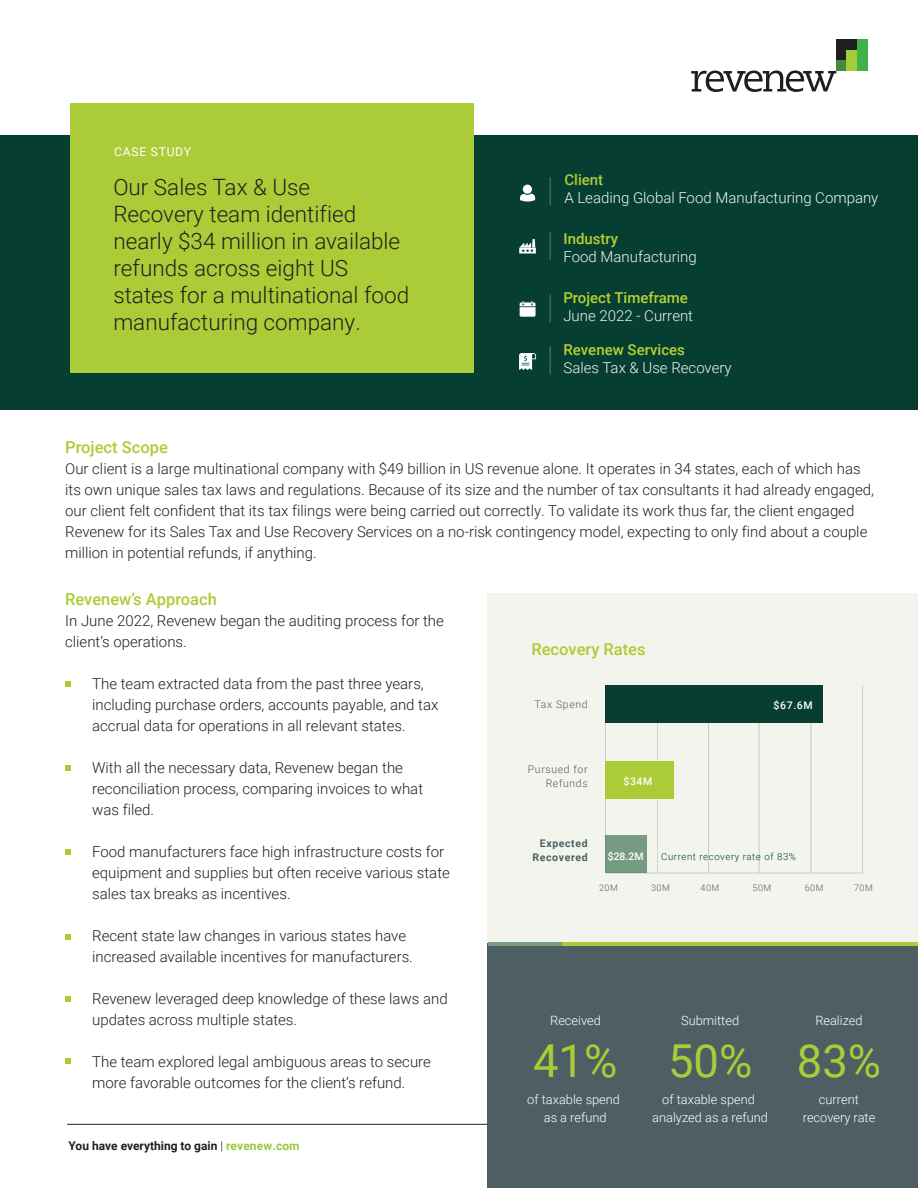
<style>
.page{position:relative;width:918px;height:1188px;background:#fff}
.page>*{position:absolute;margin:0;border:0;box-sizing:border-box;transform-origin:0 0}
.t1{font:45.45px "Roboto";color:#accc37}
.t2{font:300 22.5px/27px "Roboto";color:#231f20}
.t3{font:500 16.5px "Roboto";color:#accc37}
.t4{font:300 15px/21px "Roboto";color:#231f20}
.t5{font:300 15px "Roboto";color:#f2f3f4}
.t6{font:500 15px "Roboto";color:#b7d133}
.t7{font:500 15px "Roboto";color:#accc37}
.t8{font:300 12.75px/18px "Roboto";color:#fff;text-align:center}
.t9{font:12.15px "Roboto";letter-spacing:.06em;color:#fff}
.t10{font:700 12px "Roboto";color:#231f20}
.t11{font:300 10.5px/14.1px "Roboto";letter-spacing:.06em;color:#4e5f64;text-align:right}
.t12{font:700 10.5px/14.1px "Roboto";letter-spacing:.06em;color:#4e5f64;text-align:right}
.t13{font:500 10.5px "Roboto";letter-spacing:.06em;color:#fff}
.t14{font:300 9.6px "Roboto";letter-spacing:.06em;color:#063e31}
.t15{font:300 9px "Roboto";letter-spacing:.06em;color:#4e5f64}
.s1{font-family:"Times New Roman";font-weight:400}
.s2{font-weight:300}
.s3{color:#98c93c}
</style>
<div class="page">
<hr style="left:67px;top:1124px;width:448px;height:1px;background:#231f20">
<div style="left:488px;top:593px;width:430px;height:396px;background:#f4f4ee"></div>
<div style="left:488px;top:944px;width:430px;height:244px;background:#4e5f64"></div>
<div style="left:0;top:135px;width:918px;height:275px;background:#063e31"></div>
<div style="left:70px;top:104px;width:404px;height:269px;background:#accc37"></div>
<svg style="left:691px;top:70px;width:145px;height:22px"></svg>
<div style="left:836px;top:40px;width:31px;height:31px;background:#1c1e20"></div>
<div style="left:836px;top:61px;width:11px;height:10px;background:#48893f"></div>
<div style="left:847px;top:50px;width:10px;height:21px;background:#a2cc39"></div>
<div style="left:857px;top:40px;width:10px;height:31px;background:#40b249"></div>
<div style="left:523px;top:185px;width:9px;height:9px;background:#fff;border-radius:50%"></div>
<svg style="left:520px;top:193px;width:15px;height:9px"></svg>
<svg style="left:519px;top:239px;width:17px;height:14px"></svg>
<svg style="left:550px;top:177px;width:1px;height:28px"></svg>
<svg style="left:550px;top:232px;width:1px;height:28px"></svg>
<svg style="left:550px;top:294px;width:1px;height:28px"></svg>
<svg style="left:550px;top:346px;width:1px;height:28px"></svg>
<svg style="left:519px;top:353px;width:17px;height:17px"></svg>
<svg style="left:520px;top:301px;width:16px;height:16px"></svg>
<svg style="left:65px;top:765px;width:6px;height:5px"></svg>
<svg style="left:65px;top:681px;width:6px;height:6px"></svg>
<svg style="left:65px;top:850px;width:6px;height:5px"></svg>
<svg style="left:65px;top:934px;width:6px;height:6px"></svg>
<svg style="left:65px;top:1058px;width:6px;height:6px"></svg>
<div style="left:606px;top:835px;width:41px;height:38px;background:#759c81"></div>
<hr style="left:605px;top:873px;width:258px;height:1px;background:#4e5f64">
<hr style="left:708px;top:685px;width:1px;height:188px;background:#4e5f64">
<hr style="left:811px;top:685px;width:1px;height:188px;background:#4e5f64">
<hr style="left:862px;top:685px;width:1px;height:188px;background:#4e5f64">
<hr style="left:759px;top:685px;width:1px;height:188px;background:#4e5f64">
<hr style="left:657px;top:685px;width:1px;height:188px;background:#4e5f64">
<hr style="left:605px;top:685px;width:1px;height:188px;background:#4e5f64">
<div style="left:606px;top:686px;width:217px;height:37px;background:#063e31"></div>
<div style="left:605px;top:761px;width:69px;height:37px;background:#accc37"></div>
<hr style="left:488px;top:942px;width:220px;height:3px;background:#759c81">
<hr style="left:562px;top:942px;width:356px;height:3px;background:#accc37">
<svg style="left:65px;top:996px;width:6px;height:6px"></svg>
<p class="t9" style="left:114px;top:143px;width:79px">CASE STUDY</p>
<h2 class="t2" style="left:113px;top:173px;width:297px">Our Sales Tax &amp; Use<br>Recovery team identified nearly $34 million in available refunds across eight US states for a multinational food manufacturing company.</h2>
<p class="t7" style="left:564px;top:169px;width:40px">Client</p>
<p class="t5" style="left:564px;top:187px;width:316px">A Leading Global Food Manufacturing Company</p>
<p class="t6" style="left:564px;top:228px;width:56px">Industry</p>
<p class="t5" style="left:564px;top:246px;width:135px">Food Manufacturing</p>
<p class="t6" style="left:563px;top:288px;width:126px">Project Timeframe</p>
<p class="t5" style="left:563px;top:306px;width:131px">June 2022 - Current</p>
<p class="t6" style="left:564px;top:339px;width:123px">Revenew Services</p>
<p class="t5" style="left:564px;top:357px;width:170px">Sales Tax &amp; Use Recovery</p>
<p class="t3" style="left:65px;top:436px;width:104px">Project Scope</p>
<p class="t4" style="left:65px;top:458px;width:811px">Our client is a large multinational company with $49 billion in US revenue alone. It operates in 34 states, each of which has its own unique sales tax laws and regulations. Because of its size and the number of tax consultants it had already engaged, our client felt confident that its tax filings were being carried out correctly. To validate its work thus far, the client engaged Revenew for its Sales Tax and Use Recovery Services on a no-risk contingency model, expecting to only find about a couple million in potential refunds, if anything.</p>
<p class="t3" style="left:65px;top:588px;width:153px">Revenew’s Approach</p>
<p class="t4" style="left:65px;top:610px;width:380px">In June 2022, Revenew began the auditing process for the client’s operations.</p>
<p class="t4" style="left:92px;top:673px;width:348px;text-indent:-27px"><span class="s1">▪</span> The team extracted data from the past three years, including purchase orders, accounts payable, and tax accrual data for operations in all relevant states.</p>
<p class="t4" style="left:92px;top:757px;width:332px;text-indent:-27px"><span class="s1">▪</span> With all the necessary data, Revenew began the reconciliation process, comparing invoices to what was filed.</p>
<p class="t4" style="left:92px;top:841px;width:359px;text-indent:-27px"><span class="s1">▪</span> Food manufacturers face high infrastructure costs for equipment and supplies but often receive various state sales tax breaks as incentives.</p>
<p class="t4" style="left:92px;top:925px;width:322px;text-indent:-27px"><span class="s1">▪</span> Recent state law changes in various states have increased available incentives for manufacturers.</p>
<p class="t4" style="left:92px;top:988px;width:357px;text-indent:-27px"><span class="s1">▪</span> Revenew leveraged deep knowledge of these laws and updates across multiple states.</p>
<p class="t4" style="left:65px;top:1051px;width:367px;text-align:center"><span class="s1">▪</span> The team explored legal ambiguous areas to secure more favorable outcomes for the client’s refund.</p>
<p class="t10" style="left:69px;top:1137px;width:233px">You have everything to gain <span class="s2">|</span> <span class="s3">revenew.com</span></p>
<p class="t3" style="left:531px;top:638px;width:116px">Recovery Rates</p>
<p class="t11" style="left:535px;top:697px;width:55px">Tax Spend</p>
<p class="t11" style="left:528px;top:762px;width:61px">Pursued for<br>Refunds</p>
<p class="t13" style="left:623px;top:774px;width:30px">$34M</p>
<p class="t13" style="left:774px;top:698px;width:41px">$67.6M</p>
<p class="t12" style="left:533px;top:836px;width:57px">Expected<br>Recovered</p>
<p class="t13" style="left:608px;top:849px;width:37px">$28.2M</p>
<p class="t15" style="left:599px;top:881px;width:20px">20M</p>
<p class="t15" style="left:651px;top:881px;width:20px">30M</p>
<p class="t15" style="left:700px;top:881px;width:20px">40M</p>
<p class="t15" style="left:753px;top:881px;width:20px">50M</p>
<p class="t15" style="left:805px;top:881px;width:20px">60M</p>
<p class="t15" style="left:854px;top:881px;width:20px">70M</p>
<p class="t14" style="left:661px;top:850px;width:136px">Current recovery rate of 83%</p>
<p class="t8" style="left:550px;top:1011px;width:52px">Received</p>
<p class="t8" style="left:681px;top:1011px;width:59px">Submitted</p>
<p class="t8" style="left:815px;top:1011px;width:49px">Realized</p>
<h1 class="t1" style="left:533px;top:1029px;width:86px">41%</h1>
<h1 class="t1" style="left:668px;top:1029px;width:86px">50%</h1>
<h1 class="t1" style="left:797px;top:1029px;width:86px">83%</h1>
<p class="t8" style="left:527px;top:1090px;width:94px">of taxable spend as a refund</p>
<p class="t8" style="left:652px;top:1090px;width:117px">of taxable spend analyzed as a refund</p>
<p class="t8" style="left:803px;top:1090px;width:74px">current recovery rate</p>
</div>
